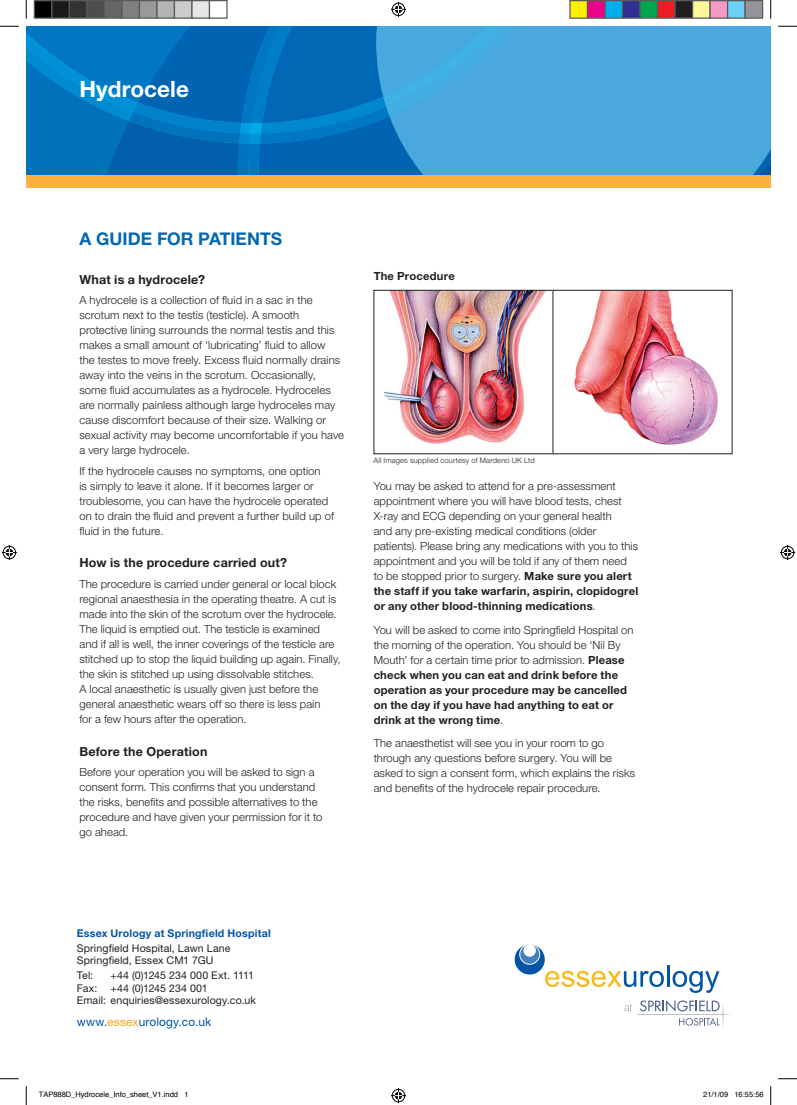
<style>
.page{position:relative;width:797px;height:1105px;background:#fff}
.page>*{position:absolute;margin:0;border:0;box-sizing:border-box;transform-origin:0 0}
.t1{font:700 22.5px "Helvetica Neue LT";letter-spacing:.005em;color:#fff}
.t2{font:700 17.5px "Helvetica Neue LT";color:#0168b3}
.t3{font:700 12.5px "Helvetica Neue LT";letter-spacing:.015em;color:#231f20}
.t4{font:11.88px "Helvetica Neue LT";letter-spacing:.015em;color:#0154a6}
.t5{font:300 11.25px/15px "Helvetica Neue LT";letter-spacing:.005em;color:#231f20}
.t6{font:700 11.25px/15px "Helvetica Neue LT";letter-spacing:.015em;color:#231f20}
.t7{font:10.62px/12.8px "Helvetica Neue LT";letter-spacing:.01em;color:#231f20}
.t8{font:700 10.62px "Helvetica Neue LT";letter-spacing:.02em;color:#0154a6}
.t9{font:7.5px "Helvetica";color:#000}
.t10{font:300 7.5px "Helvetica Neue LT Std";letter-spacing:.025em;color:#231f20}
.s1{font-weight:700}
.s2{font-weight:300}
.s3{color:#f9a51e}
</style>
<div class="page">
<div style="left:26px;top:121px;width:49px;height:54px;background:#0072bc"></div>
<svg style="left:26px;top:26px;width:49px;height:86px;background:#007cc4"></svg>
<svg style="left:76px;top:26px;width:162px;height:149px;background:#006fba"></svg>
<svg style="left:248px;top:144px;width:141px;height:31px;background:#0065b3"></svg>
<div style="left:389px;top:26px;width:381px;height:149px;background:#4ba8dd"></div>
<svg style="left:129px;top:26px;width:472px;height:118px;background:#2288ca"></svg>
<div style="left:617px;top:71px;width:153px;height:104px;background:#4ba8dd"></div>
<div style="left:26px;top:175px;width:744px;height:12px;background:#fbb03f"></div>
<svg style="left:624px;top:1000px;width:107px;height:27px"></svg>
<svg style="left:545px;top:971px;width:119px;height:16px"></svg>
<hr style="left:667px;top:965px;width:2px;height:22px;background:#0154a6">
<svg style="left:672px;top:971px;width:47px;height:22px"></svg>
<svg style="left:514px;top:944px;width:30px;height:30px"></svg>
<svg style="left:519px;top:944px;width:20px;height:20px"></svg>
<div style="left:519px;top:944px;width:21px;height:20px;border:1px solid #fff;border-radius:50%"></div>
<div style="left:523px;top:944px;width:13px;height:13px;background:#fff;border-radius:50%"></div>
<img style="left:384px;top:292px;width:334px;height:153px">
<svg style="left:0;top:25px;width:19px;height:2px"></svg>
<svg style="left:778px;top:25px;width:19px;height:2px"></svg>
<svg style="left:0;top:1078px;width:19px;height:1px"></svg>
<svg style="left:778px;top:1078px;width:19px;height:1px"></svg>
<svg style="left:25px;top:0;width:2px;height:19px"></svg>
<svg style="left:25px;top:1086px;width:2px;height:19px"></svg>
<svg style="left:770px;top:0;width:1px;height:19px"></svg>
<svg style="left:770px;top:1086px;width:1px;height:19px"></svg>
<svg style="left:391px;top:2px;width:15px;height:15px"></svg>
<svg style="left:391px;top:1088px;width:15px;height:15px"></svg>
<svg style="left:2px;top:545px;width:15px;height:15px"></svg>
<svg style="left:780px;top:545px;width:15px;height:15px"></svg>
<div style="left:34px;top:1px;width:18px;height:17px;background:#000"></div>
<div style="left:34px;top:0;width:18px;height:19px;border:1px solid #595959"></div>
<div style="left:52px;top:1px;width:17px;height:17px;background:#1a1a1a"></div>
<div style="left:51px;top:0;width:19px;height:19px;border:1px solid #595959"></div>
<div style="left:69px;top:1px;width:18px;height:17px;background:#333"></div>
<div style="left:69px;top:0;width:19px;height:19px;border:1px solid #595959"></div>
<div style="left:87px;top:1px;width:17px;height:17px;background:#4d4d4d"></div>
<div style="left:86px;top:0;width:19px;height:19px;border:1px solid #595959"></div>
<div style="left:104px;top:1px;width:18px;height:17px;background:#666"></div>
<div style="left:104px;top:0;width:18px;height:19px;border:1px solid #595959"></div>
<div style="left:122px;top:1px;width:17px;height:17px;background:#808080"></div>
<div style="left:121px;top:0;width:19px;height:19px;border:1px solid #595959"></div>
<div style="left:139px;top:1px;width:18px;height:17px;background:#999"></div>
<div style="left:139px;top:0;width:19px;height:19px;border:1px solid #595959"></div>
<div style="left:157px;top:1px;width:17px;height:17px;background:#b3b3b3"></div>
<div style="left:156px;top:0;width:19px;height:19px;border:1px solid #595959"></div>
<div style="left:174px;top:1px;width:18px;height:17px;background:#ccc"></div>
<div style="left:174px;top:0;width:18px;height:19px;border:1px solid #595959"></div>
<div style="left:192px;top:1px;width:17px;height:17px;background:#e6e6e6"></div>
<div style="left:191px;top:0;width:19px;height:19px;border:1px solid #595959"></div>
<div style="left:209px;top:0;width:19px;height:19px;border:1px solid #595959"></div>
<div style="left:570px;top:1px;width:17px;height:17px;background:#fff101"></div>
<div style="left:569px;top:0;width:19px;height:19px;border:1px solid #595959"></div>
<div style="left:587px;top:1px;width:18px;height:17px;background:#ed028c"></div>
<div style="left:587px;top:0;width:18px;height:19px;border:1px solid #595959"></div>
<div style="left:605px;top:1px;width:17px;height:17px;background:#00aeef"></div>
<div style="left:604px;top:0;width:19px;height:19px;border:1px solid #595959"></div>
<div style="left:622px;top:1px;width:18px;height:17px;background:#2e3092"></div>
<div style="left:622px;top:0;width:18px;height:19px;border:1px solid #595959"></div>
<div style="left:640px;top:1px;width:17px;height:17px;background:#00a54f"></div>
<div style="left:639px;top:0;width:19px;height:19px;border:1px solid #595959"></div>
<div style="left:657px;top:1px;width:18px;height:17px;background:#ee1d23"></div>
<div style="left:657px;top:0;width:18px;height:19px;border:1px solid #595959"></div>
<div style="left:675px;top:1px;width:17px;height:17px;background:#231f20"></div>
<div style="left:674px;top:0;width:19px;height:19px;border:1px solid #595959"></div>
<div style="left:692px;top:1px;width:18px;height:17px;background:#fff79a"></div>
<div style="left:692px;top:0;width:18px;height:19px;border:1px solid #595959"></div>
<div style="left:710px;top:1px;width:17px;height:17px;background:#f499c2"></div>
<div style="left:709px;top:0;width:19px;height:19px;border:1px solid #595959"></div>
<div style="left:727px;top:1px;width:18px;height:17px;background:#6bcff6"></div>
<div style="left:727px;top:0;width:18px;height:19px;border:1px solid #595959"></div>
<div style="left:745px;top:1px;width:17px;height:17px;background:#939598"></div>
<div style="left:744px;top:0;width:19px;height:19px;border:1px solid #595959"></div>
<h1 class="t1" style="left:79px;top:75px;width:111px">Hydrocele</h1>
<h2 class="t2" style="left:79px;top:228px;width:204px">A guide for patients</h2>
<p class="t3" style="left:79px;top:272px;width:127px">What is a hydrocele?</p>
<p class="t5" style="left:79px;top:293px;width:266px">A hydrocele is a collection of fluid in a sac in the scrotum next to the testis (testicle). A smooth protective lining surrounds the normal testis and this makes a small amount of ‘lubricating’ fluid to allow<br>the testes to move freely. Excess fluid normally drains away into the veins in the scrotum. Occasionally, some fluid accumulates as a hydrocele. Hydroceles are normally painless although large hydroceles may cause discomfort because of their size. Walking or sexual activity may become uncomfortable if you have a very large hydrocele.</p>
<p class="t5" style="left:79px;top:463px;width:256px">If the hydrocele causes no symptoms, one option<br>is simply to leave it alone. If it becomes larger or troublesome, you can have the hydrocele operated on to drain the fluid and prevent a further build up of fluid in the future.</p>
<p class="t3" style="left:79px;top:555px;width:209px">How is the procedure carried out?</p>
<p class="t5" style="left:79px;top:576px;width:263px">The procedure is carried under general or local block regional anaesthesia in the operating theatre. A cut is made into the skin of the scrotum over the hydrocele.<br>The liquid is emptied out. The testicle is examined and if all is well, the inner coverings of the testicle are stitched up to stop the liquid building up again. Finally, the skin is stitched up using dissolvable stitches.<br>A local anaesthetic is usually given just before the general anaesthetic wears off so there is less pain<br>for a few hours after the operation.</p>
<p class="t3" style="left:79px;top:743px;width:129px">Before the Operation</p>
<p class="t5" style="left:79px;top:764px;width:244px">Before your operation you will be asked to sign a consent form. This confirms that you understand the risks, benefits and possible alternatives to the procedure and have given your permission for it to go ahead.</p>
<p class="t6" style="left:373px;top:268px;width:83px">The Procedure</p>
<p class="t10" style="left:373px;top:456px;width:163px">All Images supplied courtesy of Mardeno UK Ltd</p>
<p class="t5" style="left:373px;top:478px;width:266px">You may be asked to attend for a pre-assessment appointment where you will have blood tests, chest X-ray and ECG depending on your general health<br>and any pre-existing medical conditions (older patients). Please bring any medications with you to this appointment and you will be told if any of them need to be stopped prior to surgery. <span class="s1">Make sure you alert the staff if you take warfarin, aspirin, clopidogrel or any other blood-thinning medications</span>.</p>
<p class="t6" style="left:373px;top:622px;width:261px"><span class="s2">You will be asked to come into Springfield Hospital on the morning of the operation. You should be ‘Nil By Mouth’ for a certain time prior to admission.</span> Please check when you can eat and drink before the operation as your procedure may be cancelled on the day if you have had anything to eat or drink at the wrong time<span class="s2">.</span></p>
<p class="t5" style="left:373px;top:736px;width:263px">The anaesthetist will see you in your room to go through any questions before surgery. You will be asked to sign a consent form, which explains the risks and benefits of the hydrocele repair procedure.</p>
<p class="t8" style="left:77px;top:927px;width:196px">Essex Urology at Springfield Hospital</p>
<p class="t7" style="left:77px;top:941px;width:155px">Springfield Hospital, Lawn Lane<br>Springfield, Essex CM1 7GU</p>
<p class="t7" style="left:77px;top:968px;width:18px">Tel:</p>
<p class="t7" style="left:77px;top:968px;width:181px;text-indent:34px">+44 (0)1245 234 000 Ext. 1111<br>Fax: +44 (0)1245 234 001<br>Email: enquiries@essexurology.co.uk</p>
<p class="t4" style="left:77px;top:1014px;width:136px">www.<span class="s3">essex</span>urology.co.uk</p>
<p class="t9" style="left:39px;top:1088px;width:151px">TAP888D_Hydrocele_Info_sheet_V1.indd 1</p>
<p class="t9" style="left:703px;top:1088px;width:62px">21/1/09 16:55:56</p>
</div>
